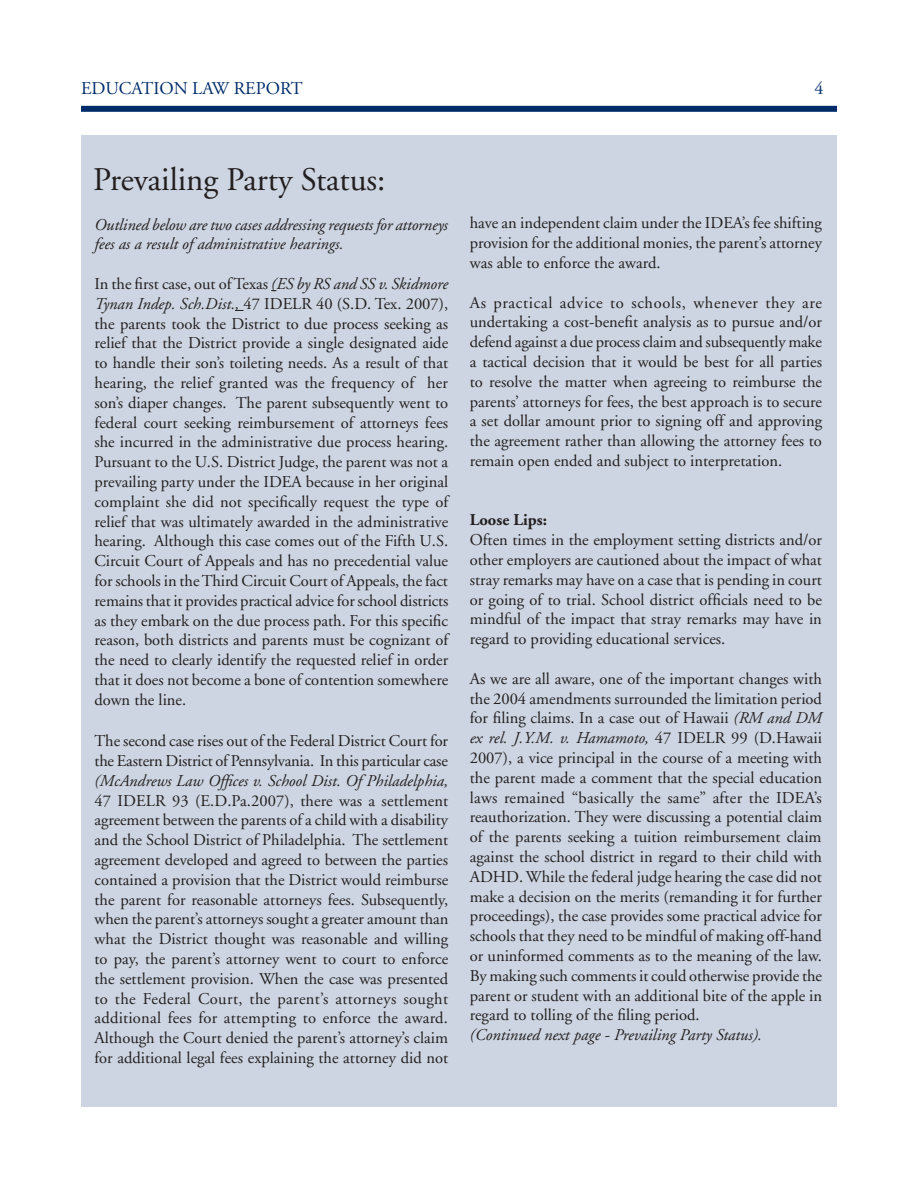
<style>
.page{position:relative;width:918px;height:1188px;background:#fff}
.page>*{position:absolute;margin:0;border:0;box-sizing:border-box;transform-origin:0 0}
.t1{font:33px "Adobe Garamond";color:#231f20}
.t2{font:18px "Adobe Garamond";color:#002d6a}
.t3{font:16.5px/19.8px "Adobe Garamond";color:#231f20;text-align:justify}
.t4{font:italic 16.5px/19.8px "Adobe Garamond";color:#231f20}
.t5{font:700 16.5px "Adobe Garamond";color:#231f20}
.s1{font-style:italic}
</style>
<div class="page">
<div style="left:82px;top:135px;width:755px;height:972px;background:#ccd5e1"></div>
<div style="left:81px;top:106px;width:756px;height:6px;background:#002d6a"></div>
<p class="t2" style="left:81px;top:79px;width:223px">EDUCATION LAW REPORT</p>
<p class="t2" style="left:814px;top:79px;width:10px">4</p>
<h1 class="t1" style="left:93px;top:162px;width:294px">Prevailing Party Status:</h1>
<p class="t4" style="left:94px;top:215px;width:355px">Outlined below are two cases addressing requests for attorneys fees as a result of administrative hearings.</p>
<p class="t3" style="left:94px;top:274px;width:355px">In the first case, out of Texas <span class="s1">(ES by RS and SS v. Skidmore Tynan Indep. Sch.Dist.,</span> 47 IDELR 40 (S.D. Tex. 2007), the parents took the District to due process seeking as relief that the District provide a single designated aide to handle their son’s toileting needs. As a result of that hearing, the relief granted was the frequency of her son’s diaper changes. The parent subsequently went to federal court seeking reimbursement of attorneys fees she incurred in the administrative due process hearing.<br>Pursuant to the U.S. District Judge, the parent was not a prevailing party under the IDEA because in her original complaint she did not specifically request the type of relief that was ultimately awarded in the administrative hearing. Although this case comes out of the Fifth U.S.<br>Circuit Court of Appeals and has no precedential value for schools in the Third Circuit Court of Appeals, the fact remains that it provides practical advice for school districts as they embark on the due process path. For this specific reason, both districts and parents must be cognizant of the need to clearly identify the requested relief in order that it does not become a bone of contention somewhere down the line.</p>
<p class="t3" style="left:94px;top:731px;width:355px">The second case rises out of the Federal District Court for the Eastern District of Pennsylvania. In this particular case</p>
<p class="t4" style="left:94px;top:771px;width:355px">(McAndrews Law Offices v. School Dist. Of Philadelphia,</p>
<p class="t3" style="left:94px;top:791px;width:355px">47 IDELR 93 (E.D.Pa.2007), there was a settlement agreement between the parents of a child with a disability and the School District of Philadelphia. The settlement agreement developed and agreed to between the parties contained a provision that the District would reimburse the parent for reasonable attorneys fees. Subsequently, when the parent’s attorneys sought a greater amount than what the District thought was reasonable and willing to pay, the parent’s attorney went to court to enforce the settlement provision. When the case was presented to the Federal Court, the parent’s attorneys sought additional fees for attempting to enforce the award.<br>Although the Court denied the parent’s attorney’s claim for additional legal fees explaining the attorney did not</p>
<p class="t3" style="left:470px;top:214px;width:354px">have an independent claim under the IDEA’s fee shifting provision for the additional monies, the parent’s attorney was able to enforce the award.</p>
<p class="t3" style="left:470px;top:293px;width:354px">As practical advice to schools, whenever they are undertaking a cost-benefit analysis as to pursue and/or defend against a due process claim and subsequently make a tactical decision that it would be best for all parties to resolve the matter when agreeing to reimburse the parents’ attorneys for fees, the best approach is to secure a set dollar amount prior to signing off and approving the agreement rather than allowing the attorney fees to remain open ended and subject to interpretation.</p>
<p class="t5" style="left:470px;top:511px;width:79px">Loose Lips:</p>
<p class="t3" style="left:470px;top:530px;width:354px">Often times in the employment setting districts and/or other employers are cautioned about the impact of what stray remarks may have on a case that is pending in court or going of to trial. School district officials need to be mindful of the impact that stray remarks may have in regard to providing educational services.</p>
<p class="t3" style="left:470px;top:669px;width:354px">As we are all aware, one of the important changes with the 2004 amendments surrounded the limitation period for filing claims. In a case out of Hawaii <span class="s1">(RM and DM ex rel. J.Y.M. v. Hamamoto,</span> 47 IDELR 99 (D.Hawaii 2007), a vice principal in the course of a meeting with the parent made a comment that the special education laws remained “basically the same” after the IDEA’s reauthorization. They were discussing a potential claim of the parents seeking a tuition reimbursement claim against the school district in regard to their child with ADHD. While the federal judge hearing the case did not make a decision on the merits (remanding it for further proceedings), the case provides some practical advice for schools that they need to be mindful of making off-hand or uninformed comments as to the meaning of the law.<br>By making such comments it could otherwise provide the parent or student with an additional bite of the apple in regard to tolling of the filing period.</p>
<p class="t4" style="left:470px;top:1026px;width:294px">(Continued next page - Prevailing Party Status).</p>
</div>
